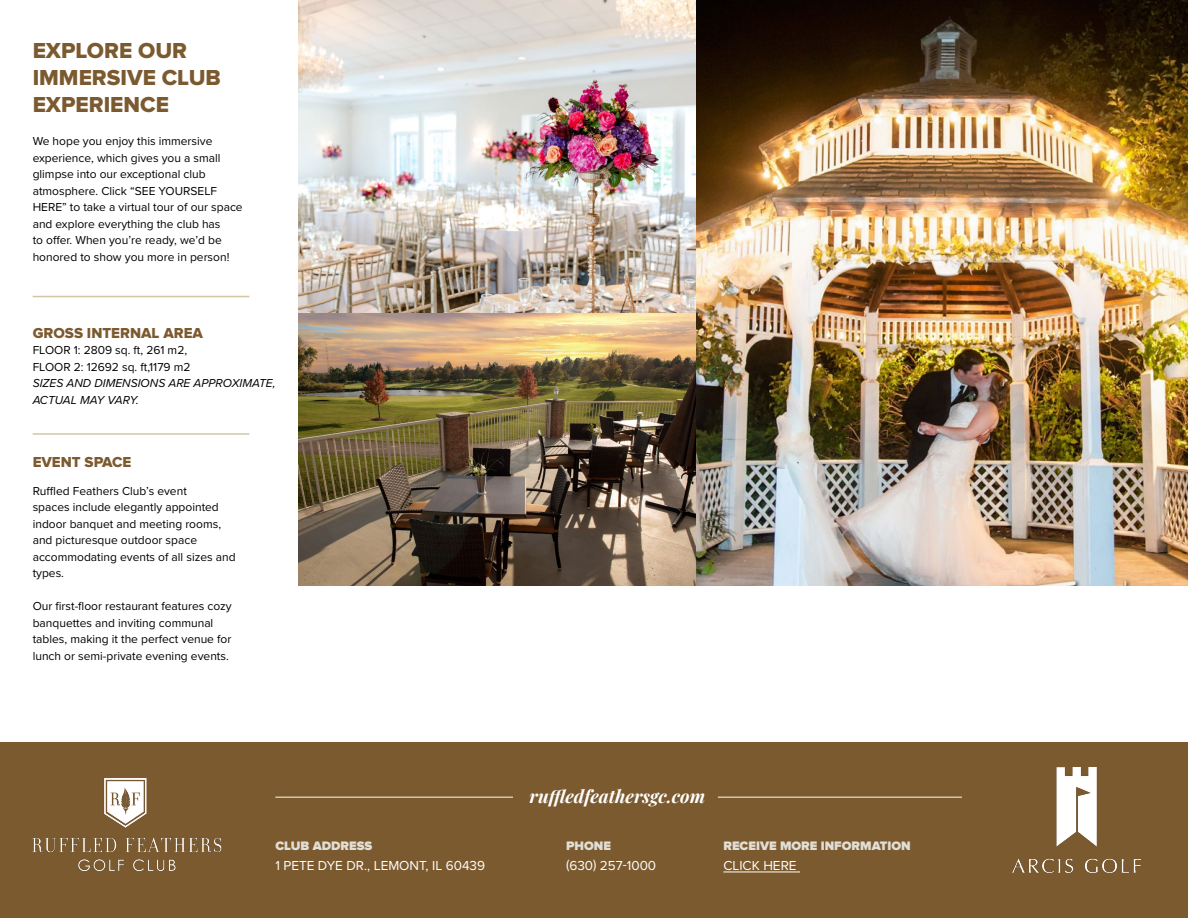
<style>
.page{position:relative;width:1188px;height:918px;background:#fff}
.page>*{position:absolute;margin:0;border:0;box-sizing:border-box;transform-origin:0 0}
.t1{font:22.5px/27px "Proxima Nova Extrabld";color:#7c5a2f}
.t2{font:italic 18px "Playfair Display";color:#fff}
.t3{font:15px "Proxima Nova Extrabld";color:#7c5a2f}
.t4{font:13.5px "Proxima Nova";color:#fff}
.t5{font:900 12.75px "Proxima Nova";color:#e1ded5}
.t6{font:12px/16.5px "Proxima Nova";color:#000}
.t7{font:italic 12px/16.5px "Proxima Nova";color:#000}
</style>
<div class="page">
<div style="left:0;top:742px;width:1188px;height:176px;background:#7c5a2f"></div>
<img style="left:1012px;top:768px;width:128px;height:105px">
<img style="left:33px;top:779px;width:189px;height:91px">
<hr style="left:275px;top:796px;width:238px;height:2px;background:#d0c8a5">
<hr style="left:718px;top:796px;width:244px;height:2px;background:#d0c8a5">
<hr style="left:723px;top:872px;width:77px;height:1px;background:#fff">
<img style="left:298px;top:0;width:890px;height:585px">
<hr style="left:33px;top:433px;width:216px;height:2px;background:#d0c8a5">
<hr style="left:33px;top:296px;width:216px;height:1px;background:#d0c8a5">
<h1 class="t1" style="left:33px;top:38px;width:190px">EXPLORE OUR<br>IMMERSIVE CLUB<br>EXPERIENCE</h1>
<p class="t6" style="left:33px;top:133px;width:212px">We hope you enjoy this immersive experience, which gives you a small glimpse into our exceptional club atmosphere. Click “SEE YOURSELF HERE” to take a virtual tour of our space and explore everything the club has<br>to offer. When you’re ready, we’d be honored to show you more in person!</p>
<p class="t3" style="left:33px;top:324px;width:172px">GROSS INTERNAL AREA</p>
<p class="t6" style="left:33px;top:342px;width:159px">FLOOR 1: 2809 sq. ft, 261 m2,<br>FLOOR 2: 12692 sq. ft,1179 m2</p>
<p class="t7" style="left:33px;top:375px;width:244px">SIZES AND DIMENSIONS ARE APPROXIMATE,<br>ACTUAL MAY VARY.</p>
<p class="t3" style="left:33px;top:453px;width:100px">EVENT SPACE</p>
<p class="t6" style="left:33px;top:482px;width:204px">Ruffled Feathers Club’s event<br>spaces include elegantly appointed indoor banquet and meeting rooms, and picturesque outdoor space accommodating events of all sizes and types.</p>
<p class="t6" style="left:33px;top:598px;width:201px">Our first-floor restaurant features cozy banquettes and inviting communal tables, making it the perfect venue for lunch or semi-private evening events.</p>
<p class="t5" style="left:275px;top:838px;width:99px">CLUB ADDRESS</p>
<p class="t4" style="left:275px;top:856px;width:211px">1 PETE DYE DR., LEMONT, IL 60439</p>
<h2 class="t2" style="left:530px;top:782px;width:177px">ruffledfeathersgc.com</h2>
<p class="t5" style="left:566px;top:838px;width:46px">PHONE</p>
<p class="t4" style="left:566px;top:856px;width:92px">(630) 257-1000</p>
<p class="t5" style="left:723px;top:838px;width:189px">RECEIVE MORE INFORMATION</p>
<p class="t4" style="left:723px;top:856px;width:75px">CLICK HERE</p>
</div>
